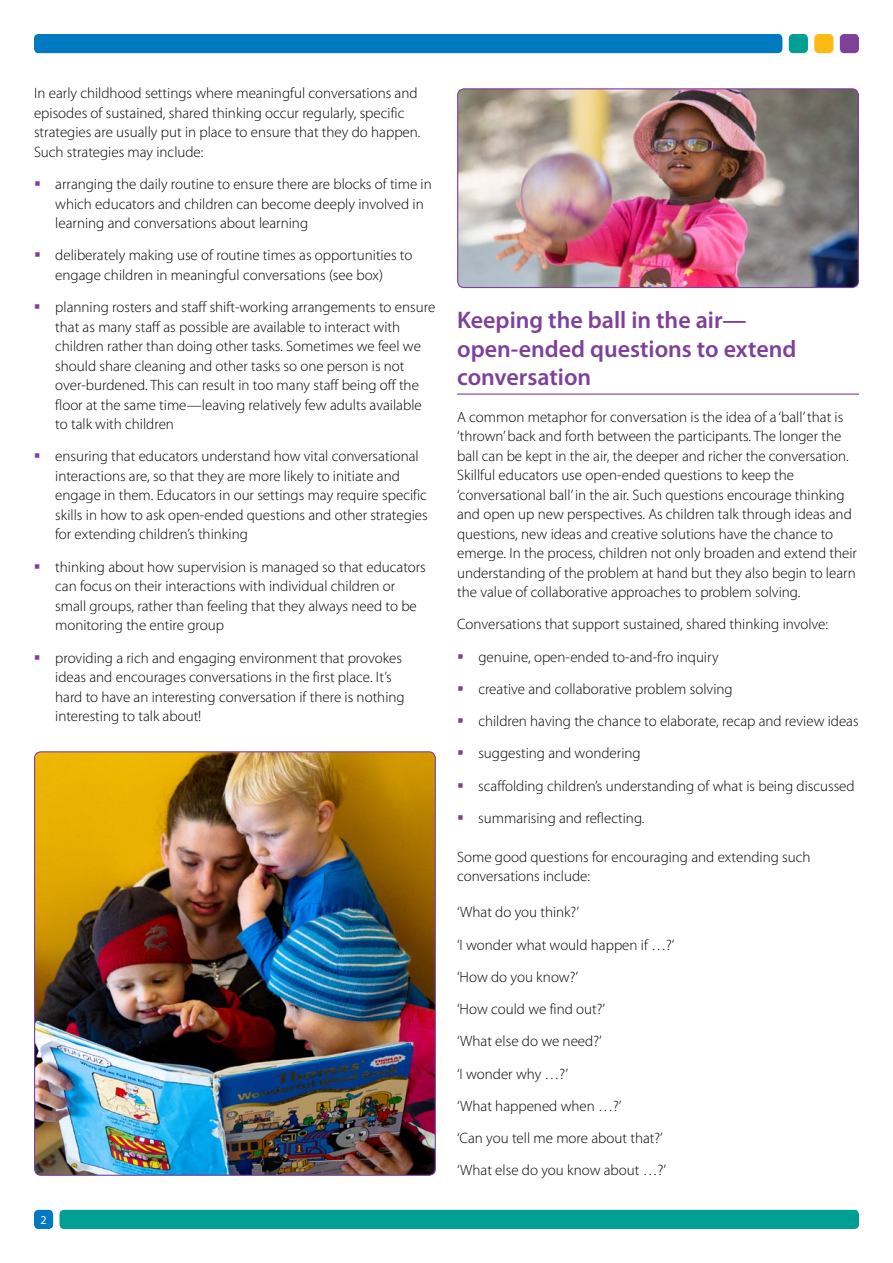
<style>
.page{position:relative;width:893px;height:1263px;background:#fff}
.page>*{position:absolute;margin:0;border:0;box-sizing:border-box;transform-origin:0 0}
.t1{font:600 24px/28.5px "Myriad Pro";color:#7d4199}
.t2{font:300 15px/19.5px "Myriad Pro";color:#000}
.t3{font:12px "Myriad Pro";color:#fff}
</style>
<div class="page">
<div style="left:34px;top:34px;width:748px;height:19px;background:#0079c1;border-radius:4px"></div>
<div style="left:840px;top:34px;width:19px;height:19px;background:#7d4199;border-radius:4px"></div>
<div style="left:814px;top:34px;width:19px;height:19px;background:#fdb913;border-radius:4px"></div>
<div style="left:789px;top:34px;width:19px;height:19px;background:#009f93;border-radius:4px"></div>
<div style="left:34px;top:1210px;width:19px;height:19px;background:#0079c1;border-radius:4px"></div>
<div style="left:60px;top:1210px;width:799px;height:19px;background:#009f93;border-radius:4px"></div>
<img style="left:459px;top:90px;width:398px;height:198px">
<div style="left:457px;top:88px;width:402px;height:200px;border:1px solid #7d4199;border-radius:6px"></div>
<img style="left:36px;top:753px;width:398px;height:421px">
<hr style="left:457px;top:393px;width:402px;height:2px;background:#7d4199">
<p class="t2" style="left:34px;top:84px;width:388px">In early childhood settings where meaningful conversations and episodes of sustained, shared thinking occur regularly, specific strategies are usually put in place to ensure that they do happen.<br>Such strategies may include:</p>
<p class="t2" style="left:55px;top:174px;width:378px">arranging the daily routine to ensure there are blocks of time in which educators and children can become deeply involved in learning and conversations about learning</p>
<p class="t2" style="left:55px;top:246px;width:359px">deliberately making use of routine times as opportunities to engage children in meaningful conversations (see box)</p>
<p class="t2" style="left:55px;top:297px;width:382px">planning rosters and staff shift-working arrangements to ensure that as many staff as possible are available to interact with children rather than doing other tasks. Sometimes we feel we should share cleaning and other tasks so one person is not over-burdened. This can result in too many staff being off the floor at the same time—leaving relatively few adults available to talk with children</p>
<p class="t2" style="left:55px;top:447px;width:374px">ensuring that educators understand how vital conversational interactions are, so that they are more likely to initiate and engage in them. Educators in our settings may require specific skills in how to ask open-ended questions and other strategies for extending children’s thinking</p>
<p class="t2" style="left:55px;top:557px;width:372px">thinking about how supervision is managed so that educators can focus on their interactions with individual children or small groups, rather than feeling that they always need to be monitoring the entire group</p>
<p class="t2" style="left:55px;top:648px;width:351px">providing a rich and engaging environment that provokes ideas and encourages conversations in the first place. It’s hard to have an interesting conversation if there is nothing interesting to talk about!</p>
<p class="t3" style="left:41px;top:1212px;width:8px">2</p>
<h1 class="t1" style="left:457px;top:305px;width:341px">Keeping the ball in the air— open-ended questions to extend conversation</h1>
<p class="t2" style="left:457px;top:407px;width:401px">A common metaphor for conversation is the idea of a ‘ball’ that is ‘thrown’ back and forth between the participants. The longer the ball can be kept in the air, the deeper and richer the conversation.<br>Skillful educators use open-ended questions to keep the ‘conversational ball’ in the air. Such questions encourage thinking and open up new perspectives. As children talk through ideas and questions, new ideas and creative solutions have the chance to emerge. In the process, children not only broaden and extend their understanding of the problem at hand but they also begin to learn the value of collaborative approaches to problem solving.</p>
<p class="t2" style="left:478px;top:608px;width:382px;line-height:32.2px;text-indent:-21px">Conversations that support sustained, shared thinking involve: genuine, open-ended to-and-fro inquiry<br>creative and collaborative problem solving<br>children having the chance to elaborate, recap and review ideas suggesting and wondering<br>scaffolding children’s understanding of what is being discussed summarising and reflecting.</p>
<p class="t2" style="left:457px;top:847px;width:355px">Some good questions for encouraging and extending such conversations include:</p>
<p class="t2" style="left:457px;top:896px;width:219px;line-height:32.2px">‘What do you think?’<br>‘I wonder what would happen if …?’ ‘How do you know?’<br>‘How could we find out?’<br>‘What else do we need?’<br>‘I wonder why …?’<br>‘What happened when …?’<br>‘Can you tell me more about that?’ ‘What else do you know about …?’</p>
</div>
